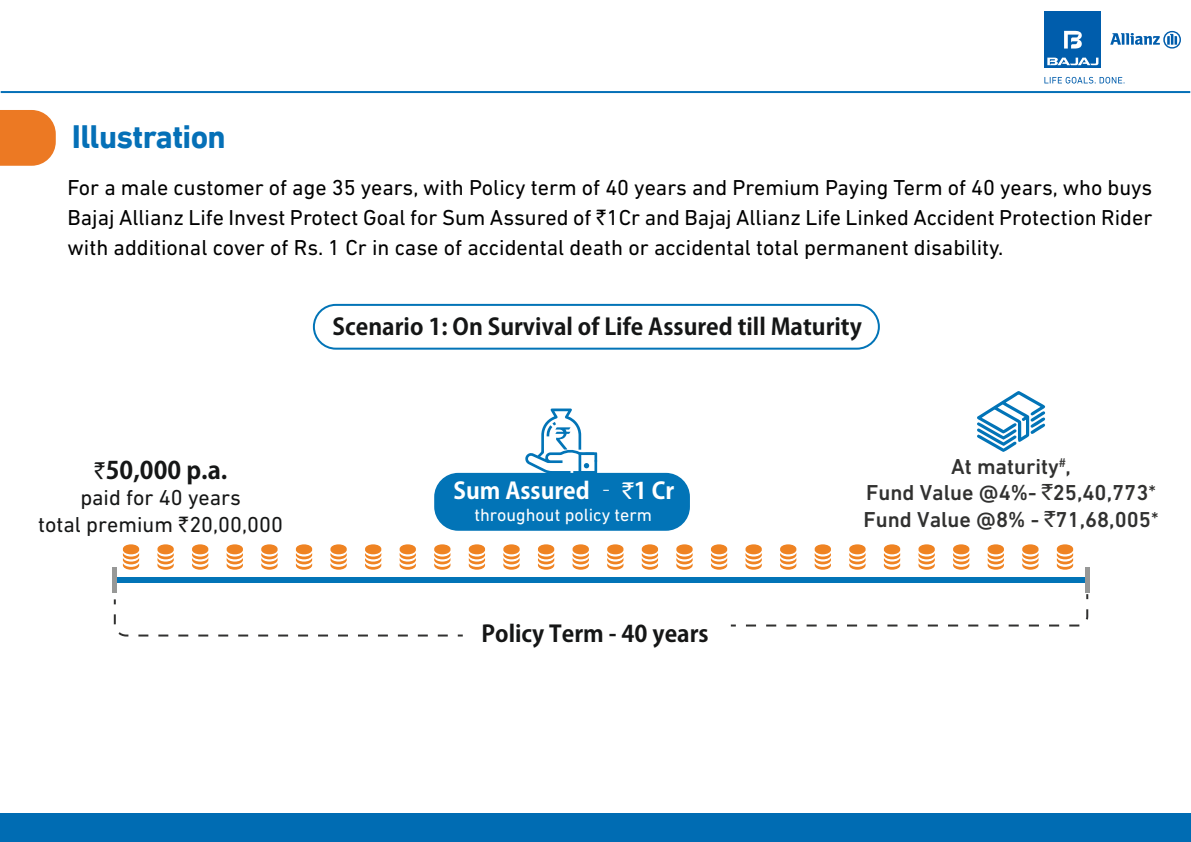
<style>
.page{position:relative;width:1191px;height:842px;background:#fff}
.page>*{position:absolute;margin:0;border:0;box-sizing:border-box;transform-origin:0 0}
.t1{font:700 33px "DIN Next LT Pro";letter-spacing:-.02em;color:#0570b7}
.t2{font:700 24px "Adobe Gothic Std";color:#151616}
.t3{font:700 22.8px "Adobe Gothic Std";color:#151616}
.t4{font:700 22.8px "Adobe Gothic Std";color:#fff}
.t5{font:22px/30px "DIN Next LT Pro";color:#000;text-align:justify}
.t6{font:500 22px/26.4px "DIN Next LT Pro";color:#313130;text-align:center}
.t7{font:22px/26.4px "DIN Next LT Pro";color:#151616;text-align:center}
.t8{font:18px "DIN Next LT Pro";color:#fff}
.s1{font-family:"Rupee"}
.s2{font-family:"Rupee";font-weight:400}
.s3{font-family:"Rupee Foradian";font-weight:400}
.s4{font-weight:400}
</style>
<div class="page">
<div style="left:0;top:813px;width:1191px;height:29px;background:#006cb3"></div>
<svg style="left:0;top:110px;width:56px;height:56px;background:#ed8436"></svg>
<hr style="left:1px;top:91px;width:1189px;height:2px;background:#0570b7">
<svg style="left:1044px;top:77px;width:80px;height:7px"></svg>
<svg style="left:1110px;top:31px;width:71px;height:18px"></svg>
<div style="left:1044px;top:11px;width:57px;height:57px;background:#005dac"></div>
<svg style="left:1047px;top:58px;width:51px;height:7px"></svg>
<svg style="left:1064px;top:31px;width:17px;height:18px"></svg>
<div style="left:313px;top:304px;width:567px;height:46px;border:2px solid #0274b7;border-radius:22px"></div>
<svg style="left:977px;top:391px;width:68px;height:61px"></svg>
<svg style="left:123px;top:544px;width:16px;height:26px"></svg>
<svg style="left:157px;top:544px;width:17px;height:26px"></svg>
<svg style="left:192px;top:544px;width:16px;height:26px"></svg>
<svg style="left:227px;top:544px;width:16px;height:26px"></svg>
<svg style="left:261px;top:544px;width:16px;height:26px"></svg>
<svg style="left:296px;top:544px;width:16px;height:26px"></svg>
<svg style="left:330px;top:544px;width:17px;height:26px"></svg>
<svg style="left:365px;top:544px;width:16px;height:26px"></svg>
<svg style="left:399px;top:544px;width:17px;height:26px"></svg>
<svg style="left:434px;top:544px;width:16px;height:26px"></svg>
<svg style="left:469px;top:544px;width:16px;height:26px"></svg>
<svg style="left:503px;top:544px;width:16px;height:26px"></svg>
<svg style="left:538px;top:544px;width:16px;height:26px"></svg>
<svg style="left:572px;top:544px;width:17px;height:26px"></svg>
<svg style="left:607px;top:544px;width:16px;height:26px"></svg>
<svg style="left:642px;top:544px;width:16px;height:26px"></svg>
<svg style="left:676px;top:544px;width:16px;height:26px"></svg>
<svg style="left:711px;top:544px;width:16px;height:26px"></svg>
<svg style="left:745px;top:544px;width:17px;height:26px"></svg>
<svg style="left:780px;top:544px;width:16px;height:26px"></svg>
<svg style="left:814px;top:544px;width:17px;height:26px"></svg>
<svg style="left:849px;top:544px;width:16px;height:26px"></svg>
<svg style="left:884px;top:544px;width:16px;height:26px"></svg>
<svg style="left:918px;top:544px;width:16px;height:26px"></svg>
<svg style="left:953px;top:544px;width:16px;height:26px"></svg>
<svg style="left:987px;top:544px;width:17px;height:26px"></svg>
<svg style="left:1022px;top:544px;width:16px;height:26px"></svg>
<svg style="left:1056px;top:544px;width:17px;height:26px"></svg>
<div style="left:115px;top:577px;width:971px;height:6px;background:#0274b7"></div>
<hr style="left:1085px;top:567px;width:4px;height:25px;background:#979897">
<svg style="left:746px;top:594px;width:343px;height:33px"></svg>
<svg style="left:113px;top:614px;width:350px;height:23px"></svg>
<div style="left:434px;top:473px;width:256px;height:58px;background:#0274b7;border-radius:24px"></div>
<svg style="left:525px;top:408px;width:72px;height:65px"></svg>
<hr style="left:113px;top:567px;width:4px;height:26px;background:#979897">
<h1 class="t1" style="left:72px;top:118px;width:156px">Illustration</h1>
<p class="t5" style="left:68px;top:173px;width:1086px">For a male customer of age 35 years, with Policy term of 40 years and Premium Paying Term of 40 years, who buys Bajaj Allianz Life Invest Protect Goal for Sum Assured of <span class="s1">`</span>1Cr and Bajaj Allianz Life Linked Accident Protection Rider with additional cover of Rs. 1 Cr in case of accidental death or accidental total permanent disability.</p>
<p class="t3" style="left:333px;top:312px;width:531px">Scenario 1: On Survival of Life Assured till Maturity</p>
<p class="t2" style="left:94px;top:455px;width:135px"><span class="s2">`</span>50,000 p.a.</p>
<p class="t7" style="left:38px;top:484px;width:246px">paid for 40 years<br>total premium <span class="s1">`</span>20,00,000</p>
<p class="t4" style="left:453px;top:477px;width:222px">Sum Assured – <span class="s3">`</span>1 Cr</p>
<p class="t8" style="left:474px;top:504px;width:179px">throughout policy term</p>
<p class="t3" style="left:481px;top:620px;width:229px">Policy Term - 40 years</p>
<p class="t6" style="left:863px;top:453px;width:296px">At maturity<sup>#</sup>,<br>Fund Value @4%- <span class="s3">`</span>25,40,773<span class="s4">*<br></span>Fund Value @8% - <span class="s3">`</span>71,68,005<span class="s4">*</span></p>
</div>
